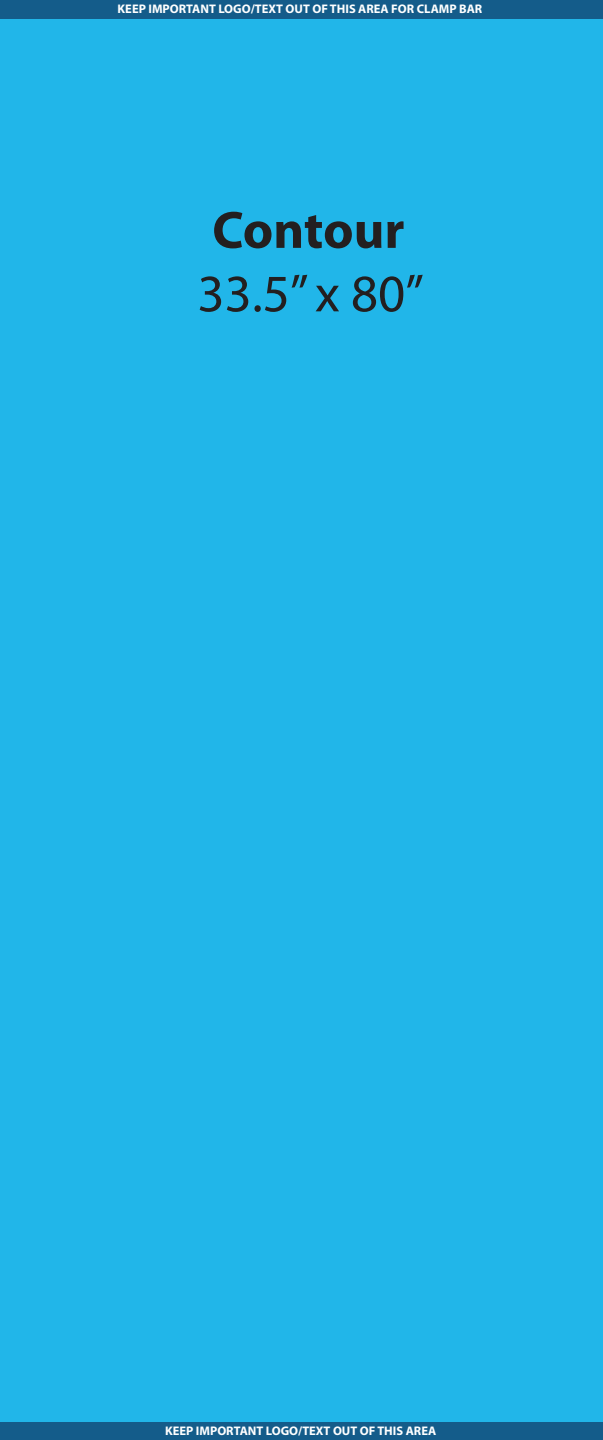
<style>
.page{position:relative;width:603px;height:1440px;background:#21b6e9}
.page>*{position:absolute;margin:0;border:0;box-sizing:border-box;transform-origin:0 0}
.t1{font:52.9px "Myriad Pro";color:#231f20}
.t2{font:700 52.9px "Myriad Pro";letter-spacing:-.005em;color:#231f20}
.t3{font:700 12.5px "Myriad Pro";color:#fff}
</style>
<div class="page">
<div style="left:0;top:0;width:603px;height:18px;background:#145c8a"></div>
<div style="left:0;top:1422px;width:603px;height:18px;background:#145c8a"></div>
<p class="t3" style="left:118px;top:1px;width:366px">KEEP IMPORTANT LOGO/TEXT OUT OF THIS AREA FOR CLAMP BAR</p>
<h1 class="t2" style="left:212px;top:196px;width:194px">Contour</h1>
<h1 class="t1" style="left:197px;top:261px;width:228px">33.5” x 80”</h1>
<p class="t3" style="left:165px;top:1423px;width:273px">KEEP IMPORTANT LOGO/TEXT OUT OF THIS AREA</p>
</div>
